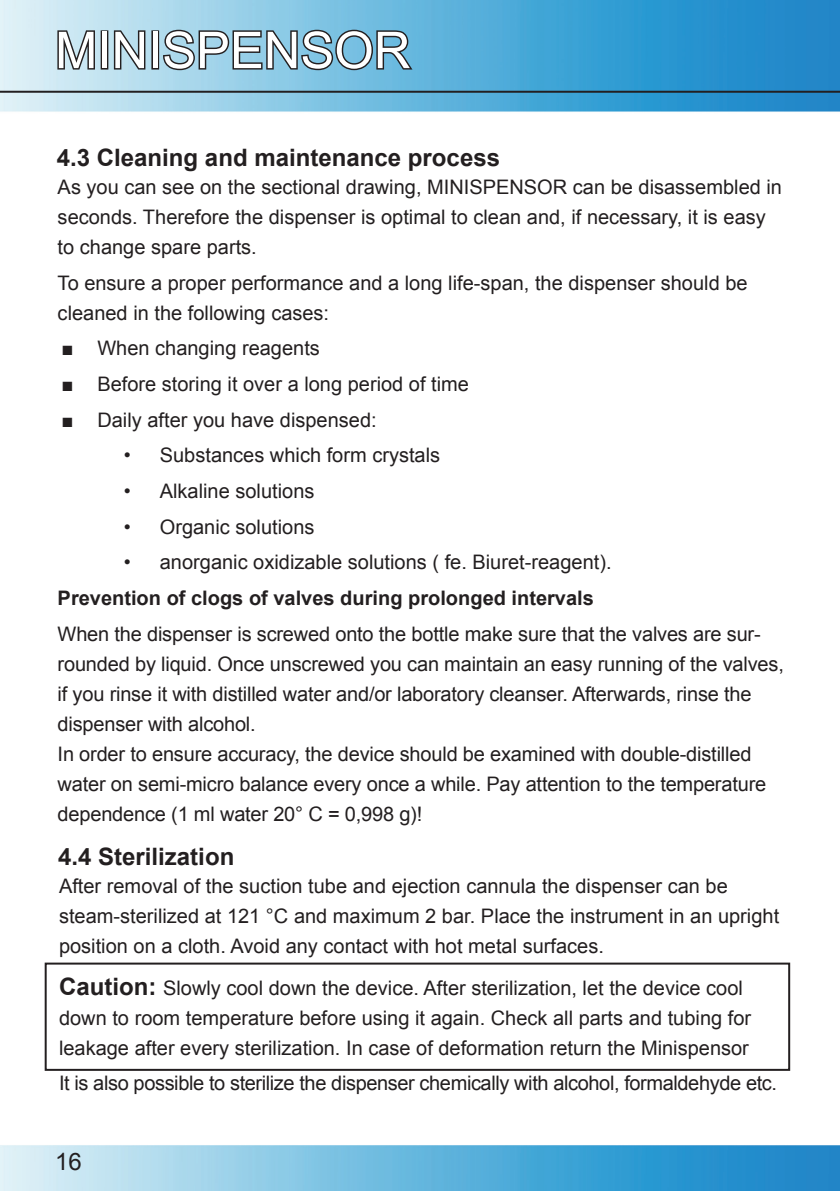
<style>
.page{position:relative;width:840px;height:1191px;background:#fff}
.page>*{position:absolute;margin:0;border:0;box-sizing:border-box;transform-origin:0 0}
.t1{font:50.8px "Arial";color:#fff}
.t2{font:700 24px "Arial";color:#231f20}
.t3{font:24px "Arial";color:#231f20}
.t4{font:20px/30px "Arial";color:#231f20}
.t5{font:20px "Arial";letter-spacing:-.02em;color:#231f20}
.t6{font:700 20px "Arial";color:#231f20}
.s1{font-weight:700;font-size:24px}
</style>
<div class="page">
<img style="left:0;top:0;width:839px;height:1191px">
<hr style="left:0;top:91px;width:839px;height:2px;background:#231f20">
<svg style="left:56px;top:20px;width:40px;height:53px"></svg>
<div style="left:101px;top:30px;width:7px;height:40px;border:3px solid #231f20"></div>
<svg style="left:112px;top:29px;width:35px;height:42px"></svg>
<div style="left:151px;top:30px;width:8px;height:40px;border:3px solid #231f20"></div>
<svg style="left:162px;top:28px;width:253px;height:44px"></svg>
<div style="left:45px;top:962px;width:744px;height:108px;border:2px solid #231f20"></div>
<h1 class="t1" style="left:55px;top:17px;width:356px">MINISPENSOR</h1>
<p class="t2" style="left:57px;top:141px;width:444px">4.3 Cleaning and maintenance process</p>
<p class="t4" style="left:58px;top:172px;width:725px">As you can see on the sectional drawing, MINISPENSOR can be disassembled in seconds. Therefore the dispenser is optimal to clean and, if necessary, it is easy to change spare parts.</p>
<p class="t4" style="left:58px;top:268px;width:691px">To ensure a proper performance and a long life-span, the dispenser should be cleaned in the following cases:</p>
<p class="t4" style="left:61px;top:333px;width:260px">■ When changing reagents</p>
<p class="t4" style="left:61px;top:369px;width:409px">■ Before storing it over a long period of time</p>
<p class="t4" style="left:61px;top:405px;width:317px">■ Daily after you have dispensed:</p>
<p class="t4" style="left:124px;top:440px;width:318px">• Substances which form crystals</p>
<p class="t4" style="left:124px;top:476px;width:192px">• Alkaline solutions</p>
<p class="t4" style="left:124px;top:512px;width:192px">• Organic solutions</p>
<p class="t4" style="left:124px;top:547px;width:489px">• anorganic oxidizable solutions ( fe. Biuret-reagent).</p>
<p class="t6" style="left:58px;top:584px;width:537px">Prevention of clogs of valves during prolonged intervals</p>
<p class="t4" style="left:58px;top:619px;width:727px">When the dispenser is screwed onto the bottle make sure that the valves are sur&shy;rounded by liquid. Once unscrewed you can maintain an easy running of the valves, if you rinse it with distilled water and/or laboratory cleanser. Afterwards, rinse the dispenser with alcohol.<br>In order to ensure accuracy, the device should be examined with double-distilled water on semi-micro balance every once a while. Pay attention to the temperature dependence (1 ml water 20° C = 0,998 g)!</p>
<p class="t2" style="left:58px;top:841px;width:178px">4.4 Sterilization</p>
<p class="t4" style="left:59px;top:871px;width:721px">After removal of the suction tube and ejection cannula the dispenser can be steam-sterilized at 121 °C and maximum 2 bar. Place the instrument in an upright position on a cloth. Avoid any contact with hot metal surfaces.</p>
<p class="t4" style="left:59px;top:973px;width:693px"><span class="s1">Caution:</span> Slowly cool down the device. After sterilization, let the device cool down to room temperature before using it again. Check all parts and tubing for leakage after every sterilization. In case of deformation return the Minispensor</p>
<p class="t5" style="left:59px;top:1070px;width:719px">It is also possible to sterilize the dispenser chemically with alcohol, formaldehyde etc.</p>
<p class="t3" style="left:55px;top:1145px;width:28px">16</p>
</div>
